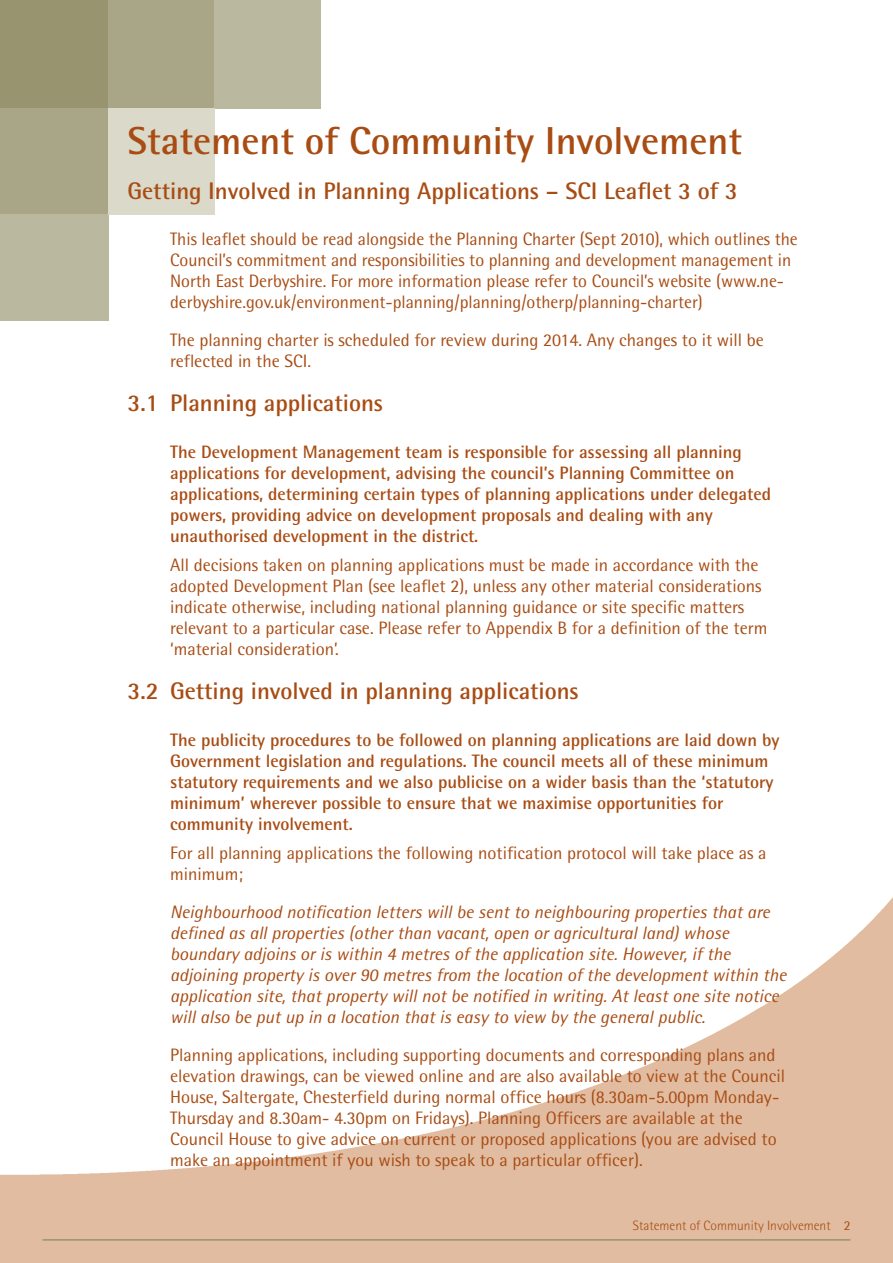
<style>
.page{position:relative;width:893px;height:1263px;background:#fff}
.page>*{position:absolute;margin:0;border:0;box-sizing:border-box;transform-origin:0 0}
.t1{font:700 39px "Rotis Semi Sans";color:#a84c13}
.t2{font:700 24px "Rotis Semi Sans";color:#a84c13}
.t3{font:18px/21px "Rotis Semi Sans";color:#a84c13}
.t4{font:700 18px/21px "Rotis Semi Sans";color:#a84c13}
.t5{font:italic 18px/21px "Rotis Semi Sans";color:#a84c13}
.t6{font:300 13.5px "Rotis Semi Sans";color:#a84c13}
.s1{font-weight:400}
</style>
<div class="page">
<hr style="left:43px;top:1239px;width:807px;height:1px;background:#98946f">
<div style="left:0;top:0;width:108px;height:108px;background:#98946f"></div>
<div style="left:0;top:108px;width:108px;height:107px;background:#a9a687"></div>
<div style="left:108px;top:0;width:107px;height:108px;background:#a9a687"></div>
<div style="left:0;top:215px;width:108px;height:106px;background:#bbb8a0"></div>
<div style="left:215px;top:0;width:106px;height:108px;background:#bbb8a0"></div>
<div style="left:108px;top:108px;width:107px;height:107px;background:#dad9ca"></div>
<h1 class="t1" style="left:128px;top:128px;width:616px">Statement of Community Involvement</h1>
<h2 class="t2" style="left:128px;top:182px;width:612px">Getting Involved in Planning Applications – SCI Leaflet 3 of 3</h2>
<p class="t3" style="left:170px;top:230px;width:629px">This leaflet should be read alongside the Planning Charter (Sept 2010), which outlines the Council’s commitment and responsibilities to planning and development management in North East Derbyshire. For more information please refer to Council’s website (www.ne&shy;derbyshire.gov.uk/environment-planning/planning/otherp/planning-charter)</p>
<p class="t3" style="left:170px;top:331px;width:595px">The planning charter is scheduled for review during 2014. Any changes to it will be reflected in the SCI.</p>
<h2 class="t2" style="left:128px;top:394px;width:257px">3.1 Planning applications</h2>
<p class="t4" style="left:170px;top:443px;width:602px">The Development Management team is responsible for assessing all planning applications for development, advising the council’s Planning Committee on applications, determining certain types of planning applications under delegated powers, providing advice on development proposals and dealing with any unauthorised development in the district.</p>
<p class="t3" style="left:170px;top:556px;width:599px">All decisions taken on planning applications must be made in accordance with the adopted Development Plan (see leaflet 2), unless any other material considerations indicate otherwise, including national planning guidance or site specific matters relevant to a particular case. Please refer to Appendix B for a definition of the term ‘material consideration’.</p>
<h2 class="t2" style="left:128px;top:682px;width:453px">3.2 Getting involved in planning applications</h2>
<p class="t4" style="left:170px;top:731px;width:611px">The publicity procedures to be followed on planning applications are laid down by Government legislation and regulations. The council meets all of these minimum statutory requirements and we also publicise on a wider basis than the ‘statutory minimum’ wherever possible to ensure that we maximise opportunities for community involvement.</p>
<p class="t3" style="left:170px;top:844px;width:598px">For all planning applications the following notification protocol will take place as a minimum;</p>
<p class="t5" style="left:170px;top:903px;width:618px">Neighbourhood notification letters will be sent to neighbouring properties that are defined as all properties (other than vacant, open or agricultural land) whose boundary adjoins or is within 4 metres of the application site. However, if the adjoining property is over 90 metres from the location of the development within the application site, that property will not be notified in writing. At least one site notice will also be put up in a location that is easy to view by the general public.</p>
<p class="t3" style="left:170px;top:1046px;width:616px">Planning applications, including supporting documents and corresponding plans and elevation drawings, can be viewed online and are also available to view at the Council House, Saltergate, Chesterfield during normal office hours (8.30am-5.00pm Monday-Thursday and 8.30am- 4.30pm on Fridays). Planning Officers are available at the Council House to give advice on current or proposed applications (you are advised to make an appointment if you wish to speak to a particular officer).</p>
<p class="t6" style="left:633px;top:1221px;width:219px">Statement of Community Involvement <span class="s1">2</span></p>
</div>
